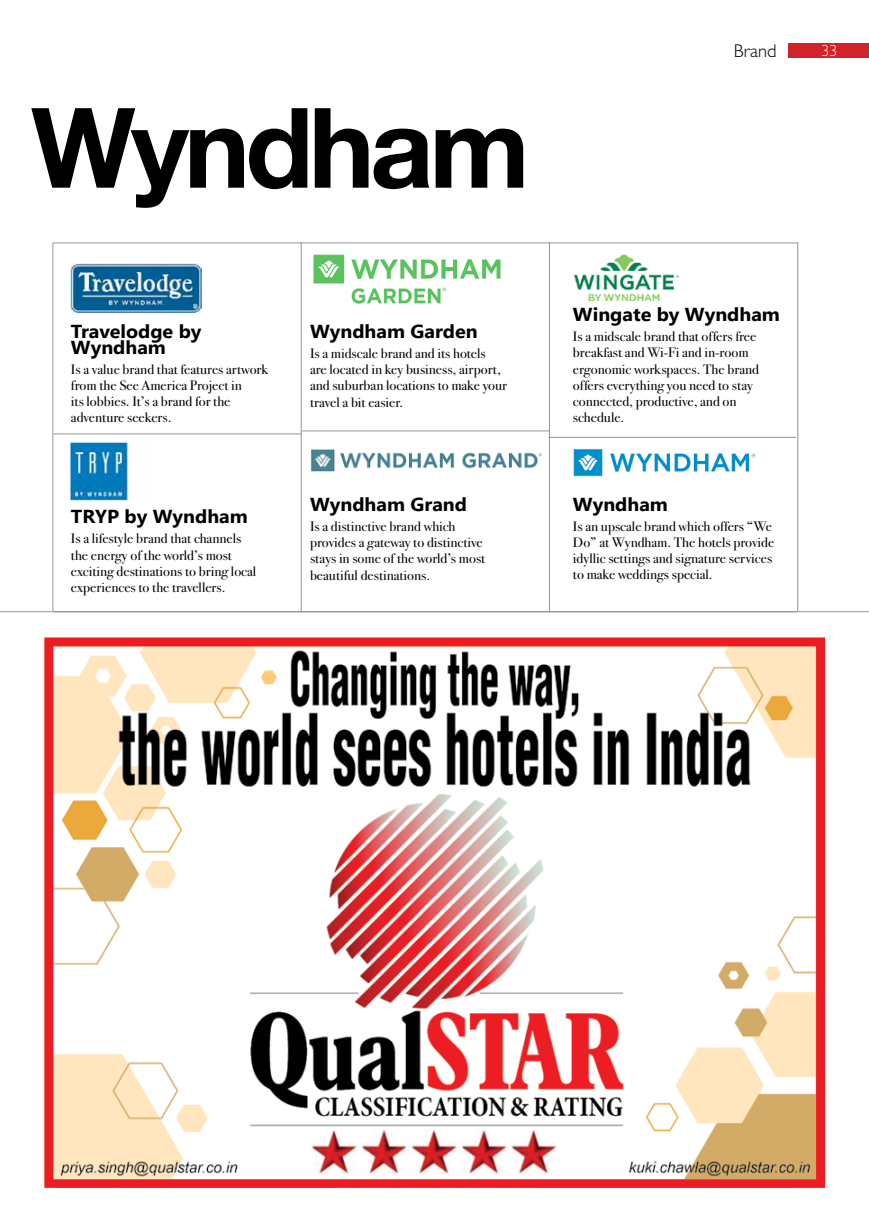
<style>
.page{position:relative;width:869px;height:1223px;background:#fff}
.page>*{position:absolute;margin:0;border:0;box-sizing:border-box;transform-origin:0 0}
.t1{font:700 111.25px "Helvetica Neue";letter-spacing:-.04em;color:#000}
.t2{font:700 18.75px/16.2px "Leelawadee UI";color:#000;scale:1.05 1}
.t3{font:300 18.5px "Gill Sans Std";color:#000}
.t4{font:300 16.12px "Gill Sans Std";color:#fff}
.t5{font:13.75px/16.2px "Bodoni Svntytwo ITC Std";color:#000;scale:1.05 1}
</style>
<div class="page">
<img style="left:44px;top:637px;width:780px;height:550px">
<div style="left:788px;top:43px;width:80px;height:15px;background:#d2232a"></div>
<img style="left:71px;top:264px;width:131px;height:49px">
<img style="left:71px;top:442px;width:57px;height:58px">
<img style="left:313px;top:254px;width:188px;height:50px">
<img style="left:310px;top:431px;width:233px;height:41px">
<img style="left:573px;top:254px;width:107px;height:47px">
<img style="left:573px;top:448px;width:183px;height:29px">
<hr style="left:53px;top:433px;width:248px;height:1px;background:#939598">
<hr style="left:301px;top:430px;width:248px;height:1px;background:#939598">
<hr style="left:548px;top:437px;width:247px;height:1px;background:#939598">
<hr style="left:53px;top:242px;width:745px;height:1px;background:#939598">
<hr style="left:301px;top:242px;width:1px;height:369px;background:#939598">
<hr style="left:549px;top:242px;width:1px;height:369px;background:#939598">
<hr style="left:53px;top:242px;width:1px;height:369px;background:#939598">
<hr style="left:797px;top:242px;width:1px;height:369px;background:#939598">
<hr style="left:0;top:611px;width:868px;height:1px;background:#939598">
<h1 class="t1" style="left:31px;top:79px;width:500px">Wyndham</h1>
<h2 class="t2" style="left:71px;top:322px;width:126px">Travelodge by<br>Wyndham</h2>
<p class="t5" style="left:71px;top:361px;width:189px">Is a value brand that features artwork from the See America Project in<br>its lobbies. It’s a brand for the adventure seekers.</p>
<h2 class="t2" style="left:71px;top:507px;width:170px">TRYP by Wyndham</h2>
<p class="t5" style="left:71px;top:530px;width:178px">Is a lifestyle brand that channels the energy of the world’s most exciting destinations to bring local experiences to the travellers.</p>
<h2 class="t2" style="left:310px;top:322px;width:161px">Wyndham Garden</h2>
<p class="t5" style="left:310px;top:345px;width:189px">Is a midscale brand and its hotels<br>are located in key business, airport, and suburban locations to make your travel a bit easier.</p>
<h2 class="t2" style="left:310px;top:495px;width:151px">Wyndham Grand</h2>
<p class="t5" style="left:310px;top:518px;width:168px">Is a distinctive brand which provides a gateway to distinctive stays in some of the world’s most beautiful destinations.</p>
<h3 class="t3" style="left:733px;top:40px;width:44px">brand</h3>
<p class="t4" style="left:820px;top:42px;width:18px">33</p>
<h2 class="t2" style="left:572px;top:305px;width:198px">Wingate by Wyndham</h2>
<p class="t5" style="left:572px;top:328px;width:179px">Is a midscale brand that offers free breakfast and Wi-Fi and in-room ergonomic workspaces. The brand offers everything you need to stay connected, productive, and on schedule.</p>
<h2 class="t2" style="left:572px;top:495px;width:92px">Wyndham</h2>
<p class="t5" style="left:572px;top:518px;width:193px">Is an upscale brand which offers “We Do” at Wyndham. The hotels provide idyllic settings and signature services to make weddings special.</p>
</div>
